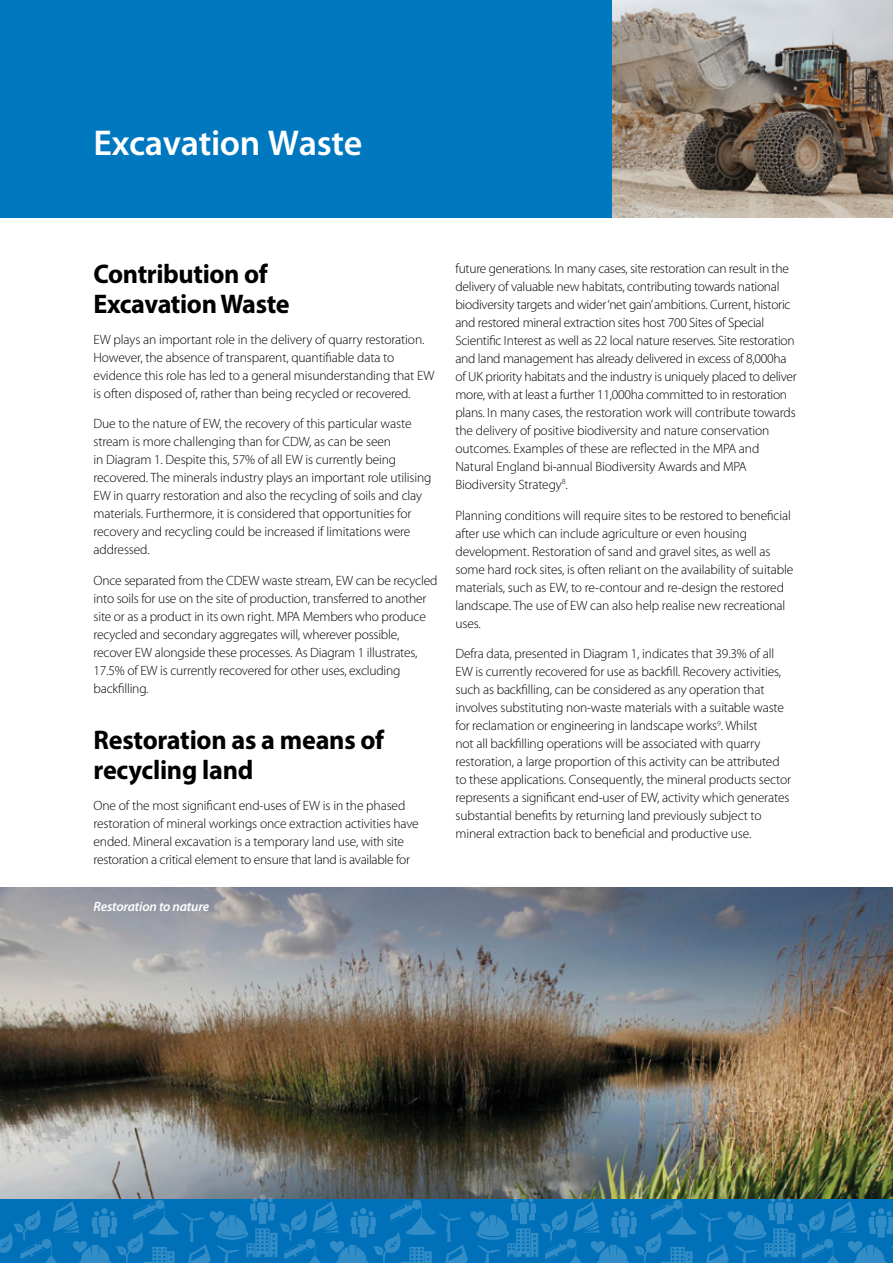
<style>
.page{position:relative;width:893px;height:1263px;background:#fff}
.page>*{position:absolute;margin:0;border:0;box-sizing:border-box;transform-origin:0 0}
.t1{font:600 36px "Myriad Pro";letter-spacing:-.01em;color:#fff}
.t2{font:700 27px/30px "Myriad Pro";letter-spacing:-.015em;color:#000}
.t3{font:300 13.5px/18px "Myriad Pro";letter-spacing:-.01em;color:#000}
.t4{font:italic 600 13.5px "Myriad Pro";letter-spacing:-.015em;color:#fff}
</style>
<div class="page">
<img style="left:0;top:888px;width:893px;height:309px">
<div style="left:0;top:0;width:893px;height:217px;background:#0078bf"></div>
<img style="left:612px;top:0;width:281px;height:217px">
<div style="left:259px;top:1194px;width:7px;height:7px;background:#88949c;border-radius:50%"></div>
<svg style="left:520px;top:1194px;width:6px;height:7px"></svg>
<svg style="left:777px;top:1194px;width:7px;height:7px"></svg>
<svg style="left:0;top:1197px;width:893px;height:66px"></svg>
<h1 class="t1" style="left:94px;top:120px;width:270px">Excavation Waste</h1>
<h2 class="t2" style="left:94px;top:258px;width:198px">Contribution of<br>Excavation Waste</h2>
<p class="t3" style="left:94px;top:330px;width:342px">EW plays an important role in the delivery of quarry restoration.<br>However, the absence of transparent, quantifiable data to evidence this role has led to a general misunderstanding that EW is often disposed of, rather than being recycled or recovered.</p>
<p class="t3" style="left:94px;top:415px;width:340px">Due to the nature of EW, the recovery of this particular waste stream is more challenging than for CDW, as can be seen<br>in Diagram 1. Despite this, 57% of all EW is currently being recovered. The minerals industry plays an important role utilising EW in quarry restoration and also the recycling of soils and clay materials. Furthermore, it is considered that opportunities for recovery and recycling could be increased if limitations were addressed.</p>
<p class="t3" style="left:94px;top:572px;width:345px">Once separated from the CDEW waste stream, EW can be recycled into soils for use on the site of production, transferred to another site or as a product in its own right. MPA Members who produce recycled and secondary aggregates will, wherever possible, recover EW alongside these processes. As Diagram 1 illustrates, 17.5% of EW is currently recovered for other uses, excluding backfilling.</p>
<h2 class="t2" style="left:94px;top:724px;width:292px">Restoration as a means of recycling land</h2>
<p class="t3" style="left:94px;top:796px;width:327px">One of the most significant end-uses of EW is in the phased restoration of mineral workings once extraction activities have ended. Mineral excavation is a temporary land use, with site restoration a critical element to ensure that land is available for</p>
<p class="t4" style="left:94px;top:898px;width:117px">Restoration to nature</p>
<p class="t3" style="left:455px;top:260px;width:343px">future generations. In many cases, site restoration can result in the delivery of valuable new habitats, contributing towards national biodiversity targets and wider ‘net gain’ ambitions. Current, historic and restored mineral extraction sites host 700 Sites of Special Scientific Interest as well as 22 local nature reserves. Site restoration and land management has already delivered in excess of 8,000ha of UK priority habitats and the industry is uniquely placed to deliver more, with at least a further 11,000ha committed to in restoration plans. In many cases, the restoration work will contribute towards the delivery of positive biodiversity and nature conservation outcomes. Examples of these are reflected in the MPA and Natural England bi-annual Biodiversity Awards and MPA Biodiversity Strategy<sup>8</sup>.</p>
<p class="t3" style="left:455px;top:506px;width:339px">Planning conditions will require sites to be restored to beneficial after use which can include agriculture or even housing development. Restoration of sand and gravel sites, as well as some hard rock sites, is often reliant on the availability of suitable materials, such as EW, to re-contour and re-design the restored landscape. The use of EW can also help realise new recreational uses.</p>
<p class="t3" style="left:455px;top:645px;width:337px">Defra data, presented in Diagram 1, indicates that 39.3% of all EW is currently recovered for use as backfill. Recovery activities, such as backfilling, can be considered as any operation that involves substituting non-waste materials with a suitable waste for reclamation or engineering in landscape works<sup>9</sup>. Whilst<br>not all backfilling operations will be associated with quarry restoration, a large proportion of this activity can be attributed to these applications. Consequently, the mineral products sector represents a significant end-user of EW, activity which generates substantial benefits by returning land previously subject to mineral extraction back to beneficial and productive use.</p>
</div>
